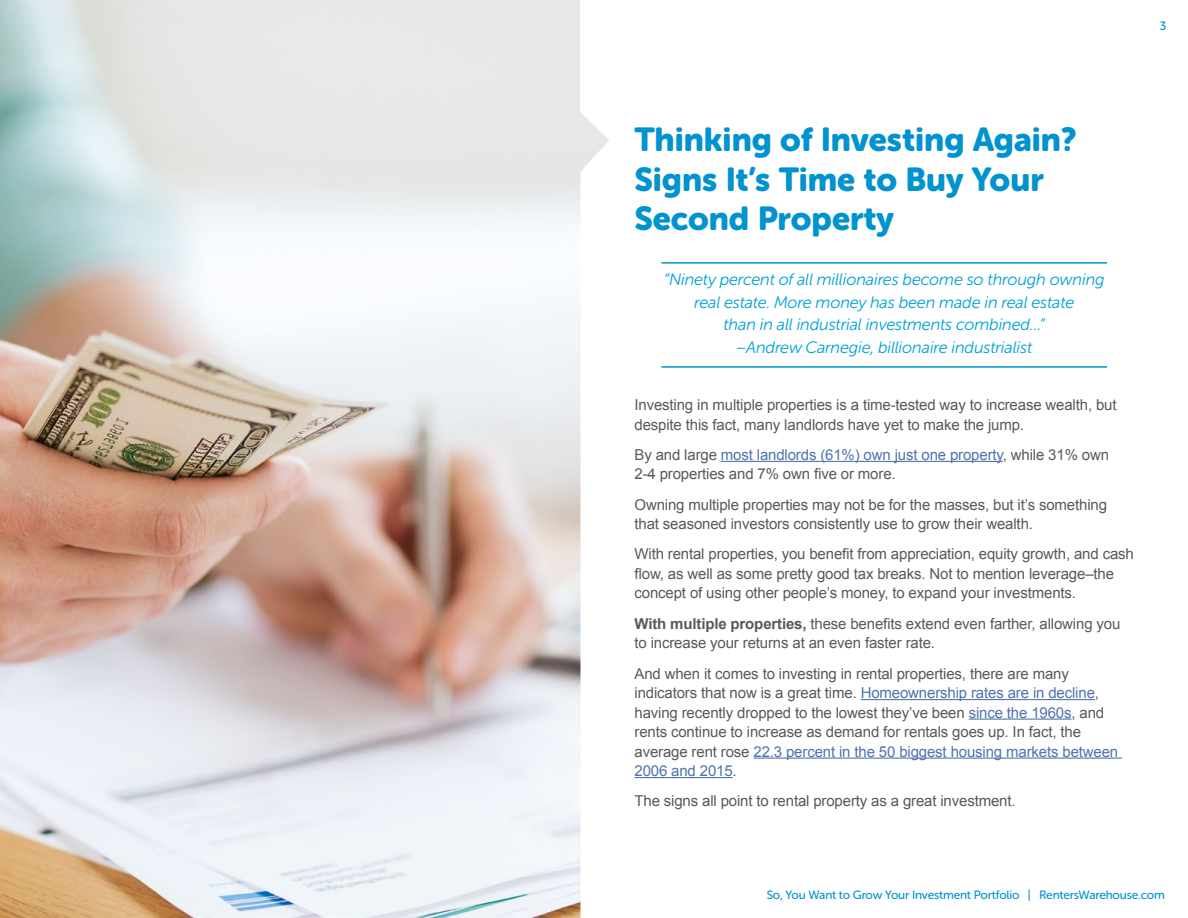
<style>
.page{position:relative;width:1188px;height:918px;background:#fff}
.page>*{position:absolute;margin:0;border:0;box-sizing:border-box;transform-origin:0 0}
.t1{font:33px/39.6px "Museo Sans Rounded 900";color:#0093d0}
.t2{font:italic 16.5px/22.5px "Museo Sans Rounded 300";letter-spacing:-.01em;color:#00a1d7;text-align:center}
.t3{font:15px/19.5px "Arial";letter-spacing:-.01em;color:#58595b}
.t4{font:12px "Museo Sans Rounded 500";letter-spacing:-.015em;color:#0093d0}
.s1{color:#4f73ad}
.s2{font-weight:700}
</style>
<div class="page">
<hr style="left:662px;top:262px;width:445px;height:2px;background:#0093d0">
<hr style="left:662px;top:366px;width:445px;height:2px;background:#0093d0">
<hr style="left:721px;top:461px;width:282px;height:1px;background:#4f73ad">
<hr style="left:861px;top:699px;width:234px;height:1px;background:#4f73ad">
<hr style="left:969px;top:719px;width:103px;height:1px;background:#4f73ad">
<hr style="left:754px;top:758px;width:368px;height:1px;background:#4f73ad">
<hr style="left:634px;top:777px;width:99px;height:1px;background:#4f73ad">
<img style="left:0;top:0;width:609px;height:918px">
<p class="t4" style="left:1160px;top:19px;width:8px">3</p>
<h1 class="t1" style="left:634px;top:120px;width:444px">Thinking of Investing Again?<br>Signs It’s Time to Buy Your<br>Second Property</h1>
<p class="t2" style="left:664px;top:268px;width:443px">“Ninety percent of all millionaires become so through owning real estate. More money has been made in real estate<br>than in all industrial investments combined…”<br>–Andrew Carnegie, billionaire industrialist</p>
<p class="t3" style="left:634px;top:395px;width:484px">Investing in multiple properties is a time-tested way to increase wealth, but despite this fact, many landlords have yet to make the jump.</p>
<p class="t3" style="left:634px;top:445px;width:476px">By and large <span class="s1">most landlords (61%) own just one property</span>, while 31% own<br>2-4 properties and 7% own five or more.</p>
<p class="t3" style="left:634px;top:495px;width:474px">Owning multiple properties may not be for the masses, but it’s something that seasoned investors consistently use to grow their wealth.</p>
<p class="t3" style="left:634px;top:545px;width:501px">With rental properties, you benefit from appreciation, equity growth, and cash flow, as well as some pretty good tax breaks. Not to mention leverage–the concept of using other people’s money, to expand your investments.</p>
<p class="t3" style="left:634px;top:614px;width:487px"><span class="s2">With multiple properties,</span> these benefits extend even farther, allowing you to increase your returns at an even faster rate.</p>
<p class="t3" style="left:634px;top:664px;width:485px">And when it comes to investing in rental properties, there are many indicators that now is a great time. <span class="s1">Homeownership rates are in decline</span>, having recently dropped to the lowest they’ve been <span class="s1">since the 1960s</span>, and rents continue to increase as demand for rentals goes up. In fact, the average rent rose <span class="s1">22.3 percent in the 50 biggest housing markets between 2006 and 2015</span>.</p>
<p class="t3" style="left:634px;top:791px;width:383px">The signs all point to rental property as a great investment.</p>
<p class="t4" style="left:767px;top:888px;width:400px">So, You Want to Grow Your Investment Portfolio | RentersWarehouse.com</p>
</div>
